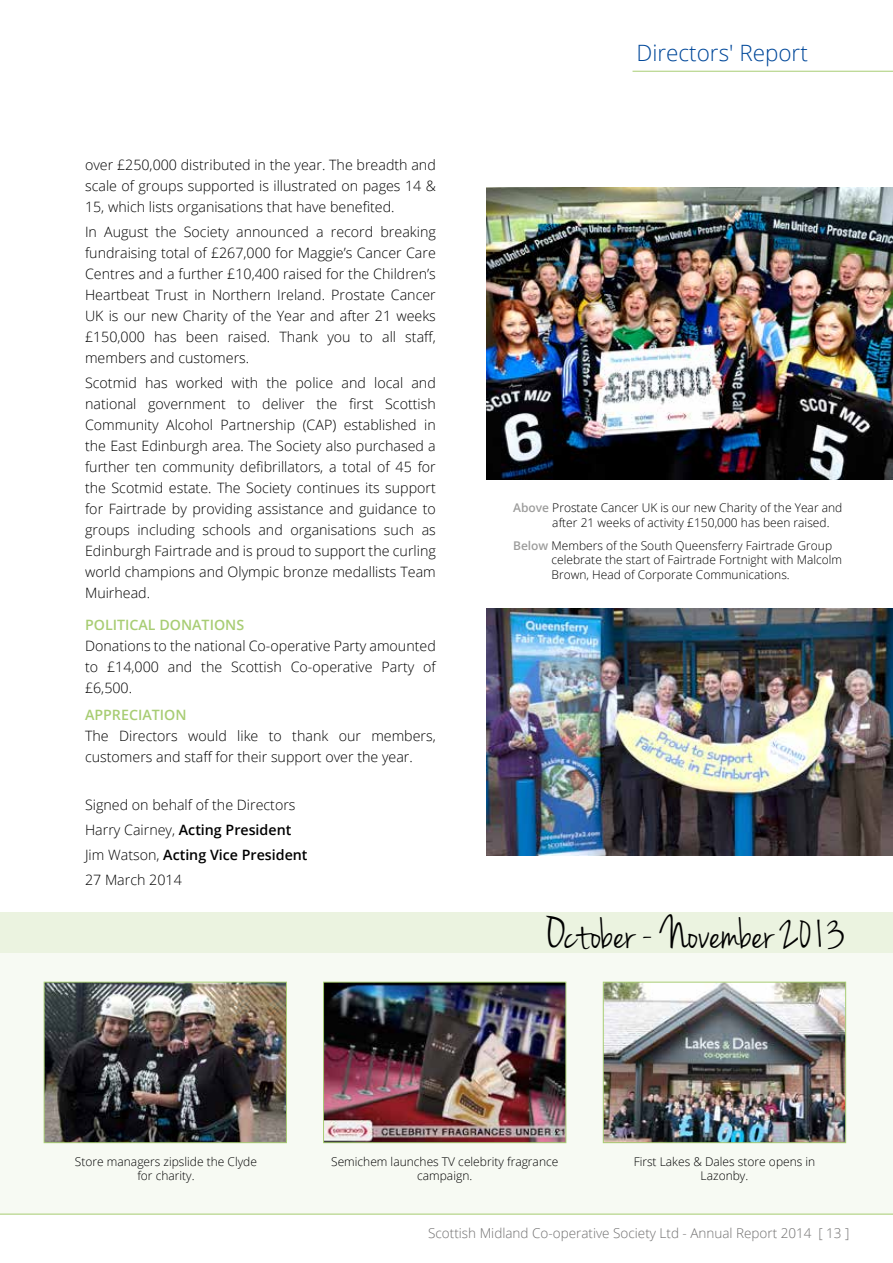
<style>
.page{position:relative;width:893px;height:1263px;background:#fff}
.page>*{position:absolute;margin:0;border:0;box-sizing:border-box;transform-origin:0 0}
.t1{font:48px "Jenna Sue";color:#000}
.t2{font:300 22.5px "Open Sans";color:#00489a}
.t3{font:300 14.25px/21px "Open Sans";color:#000;text-align:justify}
.t4{font:600 14.25px "Open Sans";color:#a8cd74}
.t5{font:300 13.5px "Open Sans";color:#706f6f}
.t6{font:300 12px/14.4px "Open Sans";color:#000;text-align:center}
.s1{font-weight:600}
.s2{font-weight:600;color:#9d9d9c}
</style>
<div class="page">
<div style="left:0;top:912px;width:893px;height:302px;background:#f7faf3"></div>
<div style="left:0;top:912px;width:893px;height:40px;background:#ebf3e0"></div>
<hr style="left:0;top:1214px;width:893px;height:1px;background:#a8cd74">
<hr style="left:632px;top:71px;width:261px;height:1px;background:#a8cd74">
<img style="left:486px;top:187px;width:407px;height:292px">
<img style="left:486px;top:608px;width:407px;height:247px">
<img style="left:46px;top:984px;width:239px;height:157px">
<div style="left:44px;top:982px;width:243px;height:161px;border:1px solid #a8cd74"></div>
<img style="left:605px;top:984px;width:239px;height:157px">
<div style="left:603px;top:982px;width:243px;height:161px;border:1px solid #a8cd74"></div>
<img style="left:325px;top:984px;width:239px;height:157px">
<div style="left:323px;top:982px;width:243px;height:161px;border:1px solid #a8cd74"></div>
<p class="t3" style="left:85px;top:154px;width:352px">over £250,000 distributed in the year. The breadth and scale of groups supported is illustrated on pages 14 &amp; 15, which lists organisations that have benefited.</p>
<p class="t3" style="left:85px;top:221px;width:352px">In August the Society announced a record breaking fundraising total of £267,000 for Maggie’s Cancer Care Centres and a further £10,400 raised for the Children’s Heartbeat Trust in Northern Ireland. Prostate Cancer UK is our new Charity of the Year and after 21 weeks £150,000 has been raised. Thank you to all staff, members and customers.</p>
<p class="t3" style="left:85px;top:372px;width:352px">Scotmid has worked with the police and local and national government to deliver the first Scottish Community Alcohol Partnership (CAP) established in the East Edinburgh area. The Society also purchased a further ten community defibrillators, a total of 45 for the Scotmid estate. The Society continues its support for Fairtrade by providing assistance and guidance to groups including schools and organisations such as Edinburgh Fairtrade and is proud to support the curling world champions and Olympic bronze medallists Team Muirhead.</p>
<p class="t4" style="left:85px;top:615px;width:161px">POLITICAL DONATIONS</p>
<p class="t3" style="left:85px;top:635px;width:352px">Donations to the national Co-operative Party amounted to £14,000 and the Scottish Co-operative Party of £6,500.</p>
<p class="t4" style="left:85px;top:705px;width:103px">APPRECIATION</p>
<p class="t3" style="left:85px;top:725px;width:352px">The Directors would like to thank our members, customers and staff for their support over the year.</p>
<p class="t3" style="left:85px;top:791px;width:224px;line-height:25.2px;text-align:left">Signed on behalf of the Directors<br>Harry Cairney, <span class="s1">Acting President<br></span>Jim Watson, <span class="s1">Acting Vice President<br></span>27 March 2014</p>
<h2 class="t2" style="left:636px;top:38px;width:173px">Directors' Report</h2>
<p class="t6" style="left:552px;top:500px;width:292px;text-align:left;text-indent:-39px"><span class="s2">Above</span> Prostate Cancer UK is our new Charity of the Year and after 21 weeks of activity £150,000 has been raised.</p>
<p class="t6" style="left:552px;top:538px;width:292px;text-align:left;text-indent:-38px"><span class="s2">Below</span> Members of the South Queensferry Fairtrade Group celebrate the start of Fairtrade Fortnight with Malcolm<br>Brown, Head of Corporate Communications.</p>
<h1 class="t1" style="left:548px;top:906px;width:299px">October - November 2013</h1>
<p class="t6" style="left:331px;top:1154px;width:229px">Semichem launches TV celebrity fragrance campaign.</p>
<p class="t6" style="left:75px;top:1154px;width:184px">Store managers zipslide the Clyde for charity.</p>
<p class="t6" style="left:634px;top:1154px;width:183px">First Lakes &amp; Dales store opens in<br>Lazonby.</p>
<p class="t5" style="left:428px;top:1224px;width:423px">Scottish Midland Co-operative Society Ltd - Annual Report 2014 [ 13 ]</p>
</div>
